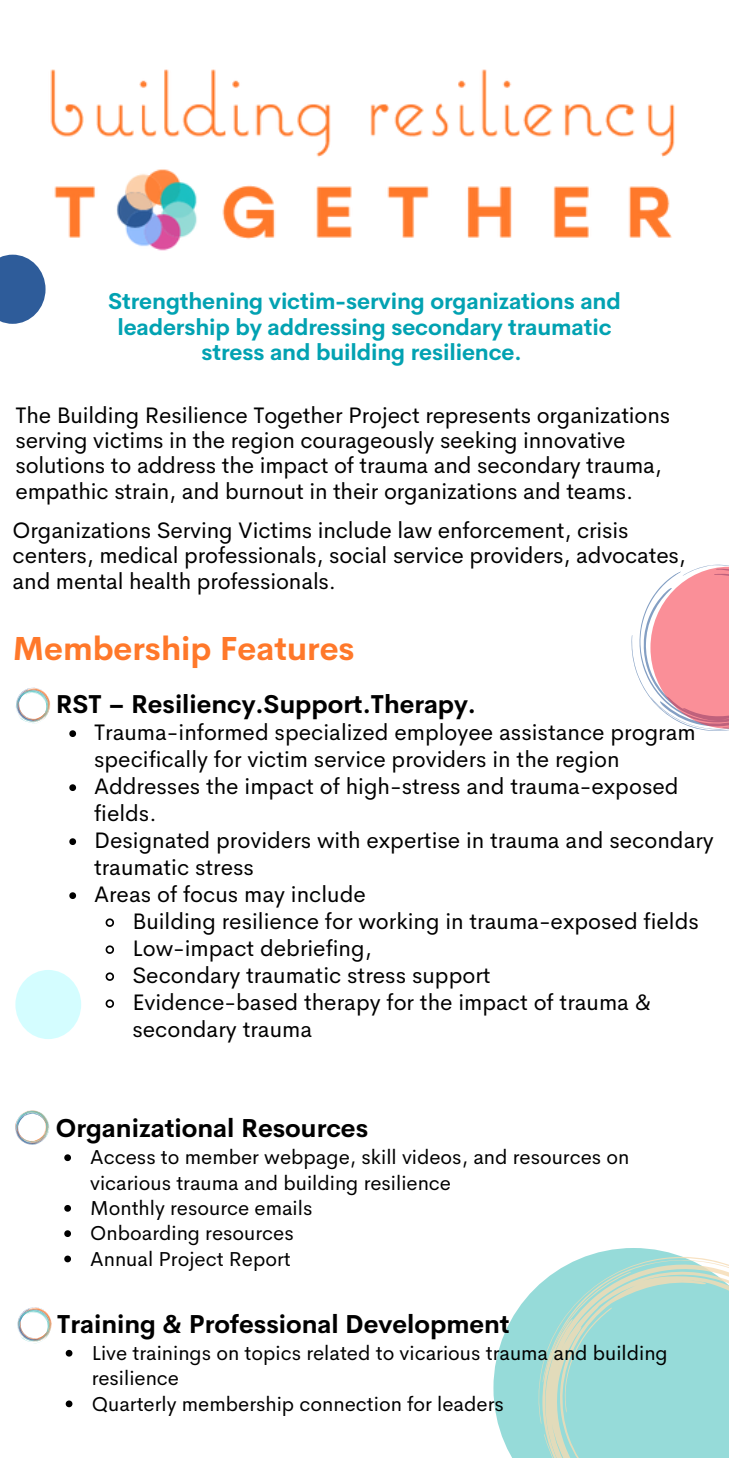
<style>
.page{position:relative;width:729px;height:1458px;background:#fff}
.page>*{position:absolute;margin:0;border:0;box-sizing:border-box;transform-origin:0 0}
.t1{font:700 32.62px "Cerebri Sans";color:#ff782a}
.t2{font:700 25.43px "Cerebri Sans";color:#000}
.t3{font:700 25.2px "Cerebri Sans";color:#000}
.t4{font:22.5px/27px "Cerebri Sans";color:#000}
.t5{font:700 22.5px/25.2px "Cerebri Sans";letter-spacing:-.005em;color:#02a2b2;text-align:center}
.t6{font:20.25px/25.2px "Cerebri Sans";color:#000}
</style>
<div class="page">
<svg style="left:15px;top:1110px;width:35px;height:35px"></svg>
<svg style="left:64px;top:1154px;width:7px;height:7px"></svg>
<svg style="left:64px;top:1205px;width:7px;height:7px"></svg>
<svg style="left:64px;top:1230px;width:7px;height:7px"></svg>
<svg style="left:64px;top:1256px;width:7px;height:6px"></svg>
<svg style="left:631px;top:564px;width:98px;height:167px"></svg>
<svg style="left:69px;top:730px;width:7px;height:7px"></svg>
<svg style="left:69px;top:784px;width:7px;height:7px"></svg>
<svg style="left:69px;top:838px;width:7px;height:7px"></svg>
<svg style="left:69px;top:892px;width:7px;height:7px"></svg>
<svg style="left:105px;top:918px;width:9px;height:9px"></svg>
<svg style="left:105px;top:945px;width:9px;height:9px"></svg>
<svg style="left:105px;top:972px;width:9px;height:9px"></svg>
<svg style="left:105px;top:999px;width:9px;height:9px"></svg>
<svg style="left:15px;top:687px;width:36px;height:37px"></svg>
<svg style="left:572px;top:1248px;width:147px;height:14px"></svg>
<svg style="left:493px;top:1262px;width:236px;height:196px;background:#a6ddd8"></svg>
<svg style="left:17px;top:1307px;width:35px;height:37px"></svg>
<svg style="left:66px;top:1350px;width:6px;height:7px"></svg>
<svg style="left:66px;top:1400px;width:6px;height:7px"></svg>
<div style="left:15px;top:970px;width:66px;height:69px;background:#d4fdff;border-radius:50%"></div>
<svg style="left:0;top:255px;width:46px;height:69px;background:#476fa6"></svg>
<img style="left:21px;top:69px;width:654px;height:201px">
<p class="t5" style="left:108px;top:289px;width:514px">Strengthening victim-serving organizations and leadership by addressing secondary traumatic stress and building resilience.</p>
<p class="t4" style="left:15px;top:402px;width:656px;line-height:25.2px">The Building Resilience Together Project represents organizations serving victims in the region courageously seeking innovative solutions to address the impact of trauma and secondary trauma, empathic strain, and burnout in their organizations and teams.</p>
<p class="t4" style="left:13px;top:518px;width:675px;line-height:25.2px">Organizations Serving Victims include law enforcement, crisis centers, medical professionals, social service providers, advocates, and mental health professionals.</p>
<h1 class="t1" style="left:13px;top:628px;width:343px">Membership Features</h1>
<p class="t3" style="left:56px;top:688px;width:422px">RST – Resiliency.Support.Therapy.</p>
<p class="t4" style="left:94px;top:719px;width:621px">Trauma-informed specialized employee assistance program specifically for victim service providers in the region Addresses the impact of high-stress and trauma-exposed fields.<br>Designated providers with expertise in trauma and secondary traumatic stress<br>Areas of focus may include</p>
<p class="t4" style="left:132px;top:908px;width:568px">Building resilience for working in trauma-exposed fields Low-impact debriefing,<br>Secondary traumatic stress support<br>Evidence-based therapy for the impact of trauma &amp; secondary trauma</p>
<p class="t2" style="left:56px;top:1112px;width:314px">Organizational Resources</p>
<p class="t6" style="left:90px;top:1145px;width:541px">Access to member webpage, skill videos, and resources on vicarious trauma and building resilience<br>Monthly resource emails<br>Onboarding resources<br>Annual Project Report</p>
<p class="t2" style="left:57px;top:1308px;width:454px">Training &amp; Professional Development</p>
<p class="t6" style="left:92px;top:1340px;width:578px">Live trainings on topics related to vicarious trauma and building resilience<br>Quarterly membership connection for leaders</p>
</div>
